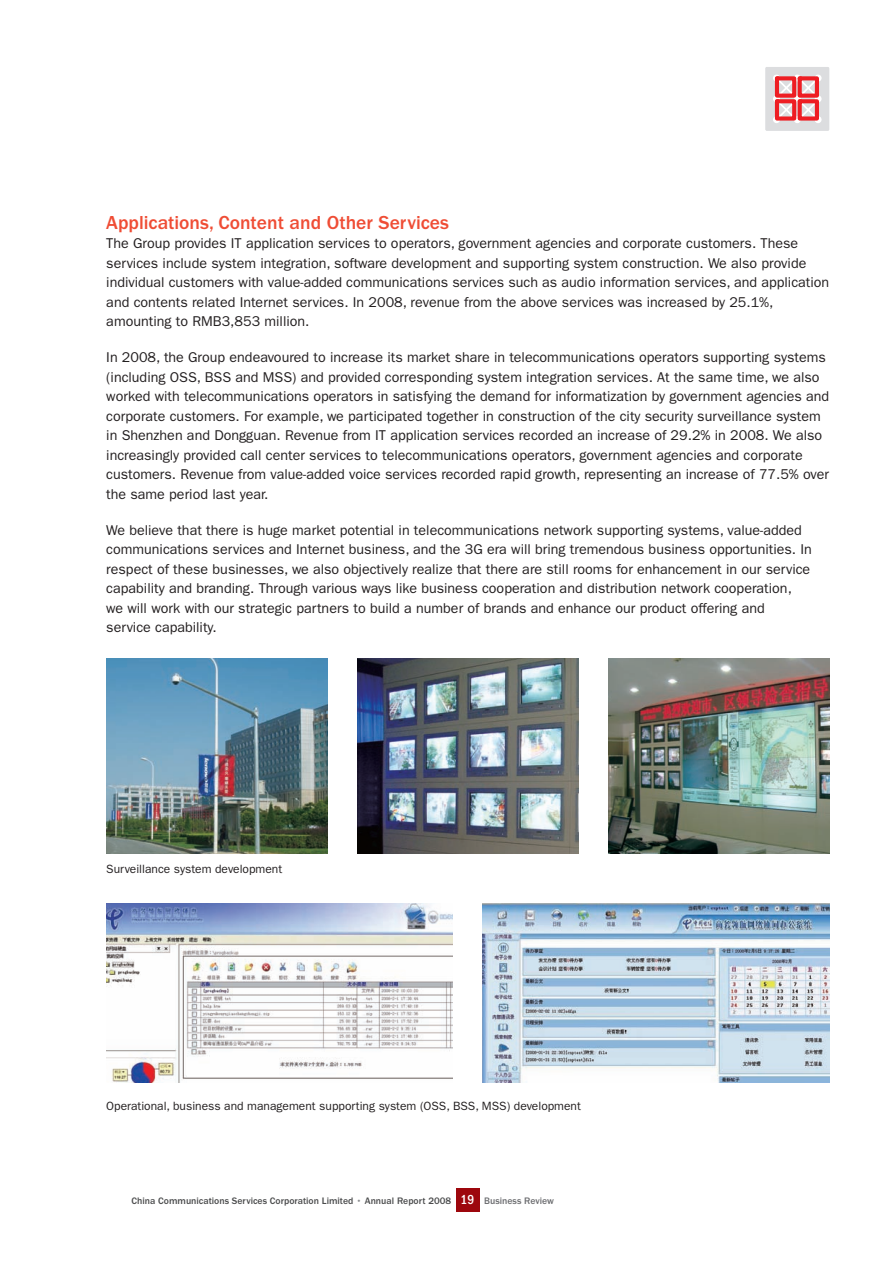
<style>
.page{position:relative;width:893px;height:1263px;background:#fff}
.page>*{position:absolute;margin:0;border:0;box-sizing:border-box;transform-origin:0 0}
.t1{font:500 19.5px "ITC Franklin Gothic Std";color:#ef4d35}
.t2{font:14.25px/19.5px "ITC Franklin Gothic Std";color:#231f20}
.t3{font:12px "ITC Franklin Gothic Std";color:#231f20}
.t4{font:500 9.75px "ITC Franklin Gothic Std";color:#4b4c4d}
.s1{color:#8a8c8f}
.s2{font-stretch:condensed;font-size:13.5px;color:#fff}
.s3{color:#6c6d70}
</style>
<div class="page">
<div style="left:456px;top:1188px;width:23px;height:23px;background:#9d070d"></div>
<svg style="left:765px;top:67px;width:64px;height:64px;background:#e4abae"></svg>
<img style="left:357px;top:658px;width:221px;height:196px">
<img style="left:608px;top:658px;width:221px;height:196px">
<img style="left:483px;top:904px;width:346px;height:178px">
<img style="left:106px;top:904px;width:347px;height:178px">
<img style="left:106px;top:658px;width:221px;height:196px">
<p class="t1" style="left:106px;top:215px;width:344px">Applications, Content and Other Services</p>
<p class="t2" style="left:106px;top:235px;width:724px">The Group provides IT application services to operators, government agencies and corporate customers. These services include system integration, software development and supporting system construction. We also provide individual customers with value-added communications services such as audio information services, and application and contents related Internet services. In 2008, revenue from the above services was increased by 25.1%, amounting to RMB3,853 million.</p>
<p class="t2" style="left:106px;top:349px;width:724px">In 2008, the Group endeavoured to increase its market share in telecommunications operators supporting systems (including OSS, BSS and MSS) and provided corresponding system integration services. At the same time, we also worked with telecommunications operators in satisfying the demand for informatization by government agencies and corporate customers. For example, we participated together in construction of the city security surveillance system in Shenzhen and Dongguan. Revenue from IT application services recorded an increase of 29.2% in 2008. We also increasingly provided call center services to telecommunications operators, government agencies and corporate customers. Revenue from value-added voice services recorded rapid growth, representing an increase of 77.5% over the same period last year.</p>
<p class="t2" style="left:106px;top:521px;width:707px">We believe that there is huge market potential in telecommunications network supporting systems, value-added communications services and Internet business, and the 3G era will bring tremendous business opportunities. In respect of these businesses, we also objectively realize that there are still rooms for enhancement in our service capability and branding. Through various ways like business cooperation and distribution network cooperation, we will work with our strategic partners to build a number of brands and enhance our product offering and service capability.</p>
<p class="t3" style="left:106px;top:864px;width:177px">Surveillance system development</p>
<p class="t3" style="left:106px;top:1101px;width:476px">Operational, business and management supporting system (OSS, BSS, MSS) development</p>
<p class="t4" style="left:132px;top:1197px;width:424px">China Communications Services Corporation Limited <span class="s1">•</span> Annual Report 2008 <span class="s2">19</span> <span class="s3">Business Review</span></p>
</div>
